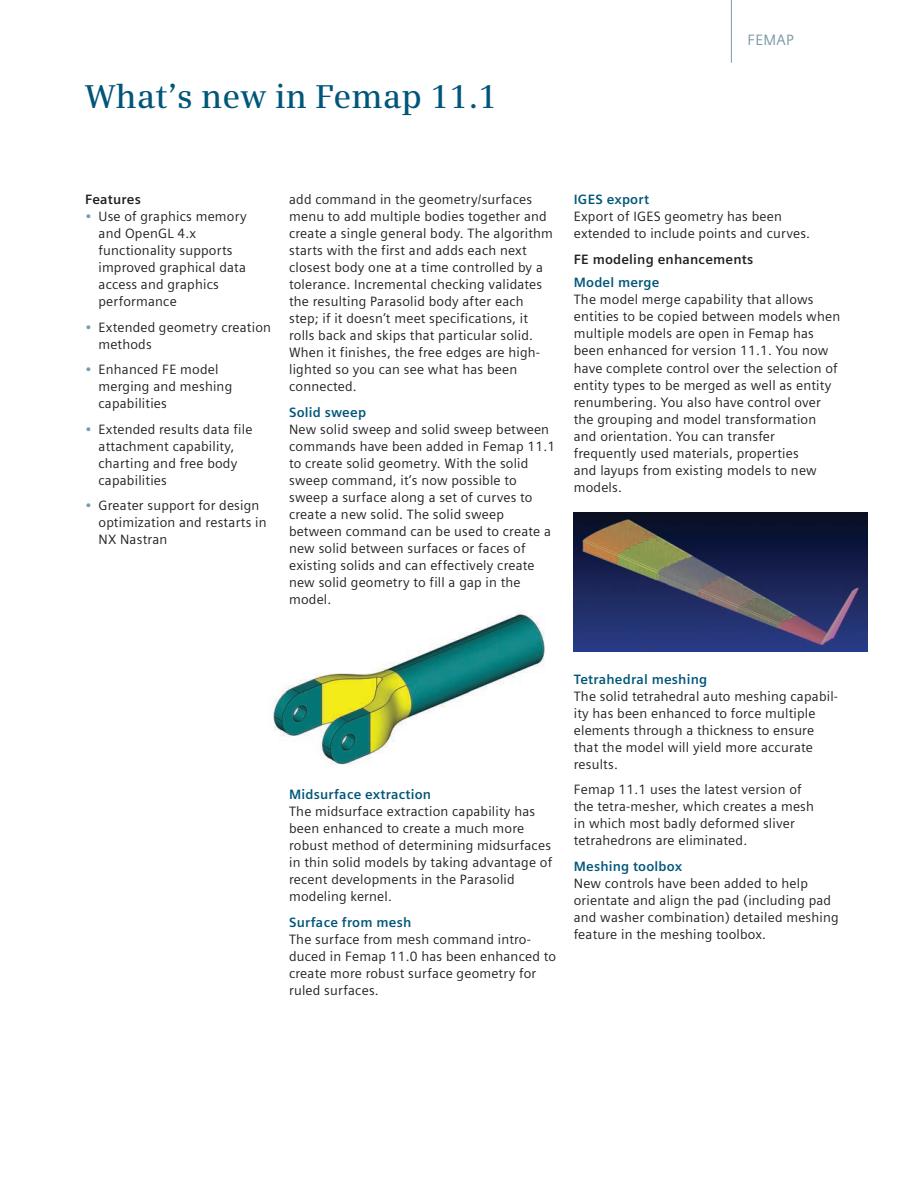
<style>
.page{position:relative;width:918px;height:1188px;background:#fff}
.page>*{position:absolute;margin:0;border:0;box-sizing:border-box;transform-origin:0 0}
.t1{font:600 33px "Siemens Serif";letter-spacing:.005em;color:#00567a}
.t2{font:15px "Siemens Sans";letter-spacing:.015em;color:#7b99a9}
.t3{font:13.5px/17px "Siemens Sans";letter-spacing:.015em;color:#231f20}
.t4{font:700 13.5px "Siemens Sans";letter-spacing:.015em;color:#00567a}
.t5{font:700 13.5px "Siemens Sans";letter-spacing:.015em;color:#231f20}
.s1{color:#7b99a9}
</style>
<div class="page">
<img style="left:273px;top:612px;width:272px;height:153px">
<img style="left:574px;top:512px;width:294px;height:140px">
<hr style="left:731px;top:0;width:1px;height:63px;background:#7b99a9">
<h1 class="t1" style="left:85px;top:77px;width:414px">What’s new in Femap 11.1</h1>
<p class="t2" style="left:748px;top:32px;width:48px">FEMAP</p>
<p class="t5" style="left:85px;top:192px;width:57px">Features</p>
<p class="t3" style="left:99px;top:208px;width:150px;text-indent:-14px"><span class="s1">•</span> Use of graphics memory and OpenGL 4.x functionality supports improved graphical data access and graphics performance</p>
<p class="t3" style="left:99px;top:319px;width:174px;text-indent:-14px"><span class="s1">•</span> Extended geometry creation methods</p>
<p class="t3" style="left:99px;top:361px;width:135px;text-indent:-14px"><span class="s1">•</span> Enhanced FE model merging and meshing capabilities</p>
<p class="t3" style="left:99px;top:421px;width:156px;text-indent:-14px"><span class="s1">•</span> Extended results data file attachment capability, charting and free body capabilities</p>
<p class="t3" style="left:99px;top:497px;width:170px;text-indent:-14px"><span class="s1">•</span> Greater support for design optimization and restarts in<br>NX Nastran</p>
<p class="t3" style="left:289px;top:191px;width:265px">add command in the geometry/surfaces menu to add multiple bodies together and create a single general body. The algorithm starts with the first and adds each next closest body one at a time controlled by a tolerance. Incremental checking validates the resulting Parasolid body after each step; if it doesn’t meet specifications, it rolls back and skips that particular solid.<br>When it finishes, the free edges are high&shy;lighted so you can see what has been connected.</p>
<p class="t4" style="left:289px;top:404px;width:78px">Solid sweep</p>
<p class="t3" style="left:289px;top:421px;width:268px">New solid sweep and solid sweep between commands have been added in Femap 11.1 to create solid geometry. With the solid sweep command, it’s now possible to sweep a surface along a set of curves to create a new solid. The solid sweep between command can be used to create a new solid between surfaces or faces of existing solids and can effectively create new solid geometry to fill a gap in the model.</p>
<p class="t4" style="left:574px;top:192px;width:77px">IGES export</p>
<p class="t3" style="left:574px;top:208px;width:238px">Export of IGES geometry has been extended to include points and curves.</p>
<p class="t5" style="left:574px;top:251px;width:181px">FE modeling enhancements</p>
<p class="t4" style="left:574px;top:275px;width:87px">Model merge</p>
<p class="t3" style="left:574px;top:291px;width:268px">The model merge capability that allows entities to be copied between models when multiple models are open in Femap has been enhanced for version 11.1. You now have complete control over the selection of entity types to be merged as well as entity renumbering. You also have control over the grouping and model transformation and orientation. You can transfer frequently used materials, properties<br>and layups from existing models to new models.</p>
<p class="t4" style="left:289px;top:787px;width:144px">Midsurface extraction</p>
<p class="t3" style="left:289px;top:803px;width:265px">The midsurface extraction capability has been enhanced to create a much more robust method of determining midsurfaces in thin solid models by taking advantage of recent developments in the Parasolid modeling kernel.</p>
<p class="t4" style="left:289px;top:915px;width:124px">Surface from mesh</p>
<p class="t3" style="left:289px;top:931px;width:268px">The surface from mesh command intro&shy;duced in Femap 11.0 has been enhanced to create more robust surface geometry for ruled surfaces.</p>
<p class="t4" style="left:574px;top:671px;width:135px">Tetrahedral meshing</p>
<p class="t3" style="left:574px;top:688px;width:266px">The solid tetrahedral auto meshing capabil&shy;ity has been enhanced to force multiple elements through a thickness to ensure that the model will yield more accurate results.</p>
<p class="t3" style="left:574px;top:781px;width:242px">Femap 11.1 uses the latest version of the tetra-mesher, which creates a mesh in which most badly deformed sliver tetrahedrons are eliminated.</p>
<p class="t4" style="left:574px;top:858px;width:110px">Meshing toolbox</p>
<p class="t3" style="left:574px;top:875px;width:266px">New controls have been added to help orientate and align the pad (including pad and washer combination) detailed meshing feature in the meshing toolbox.</p>
</div>
